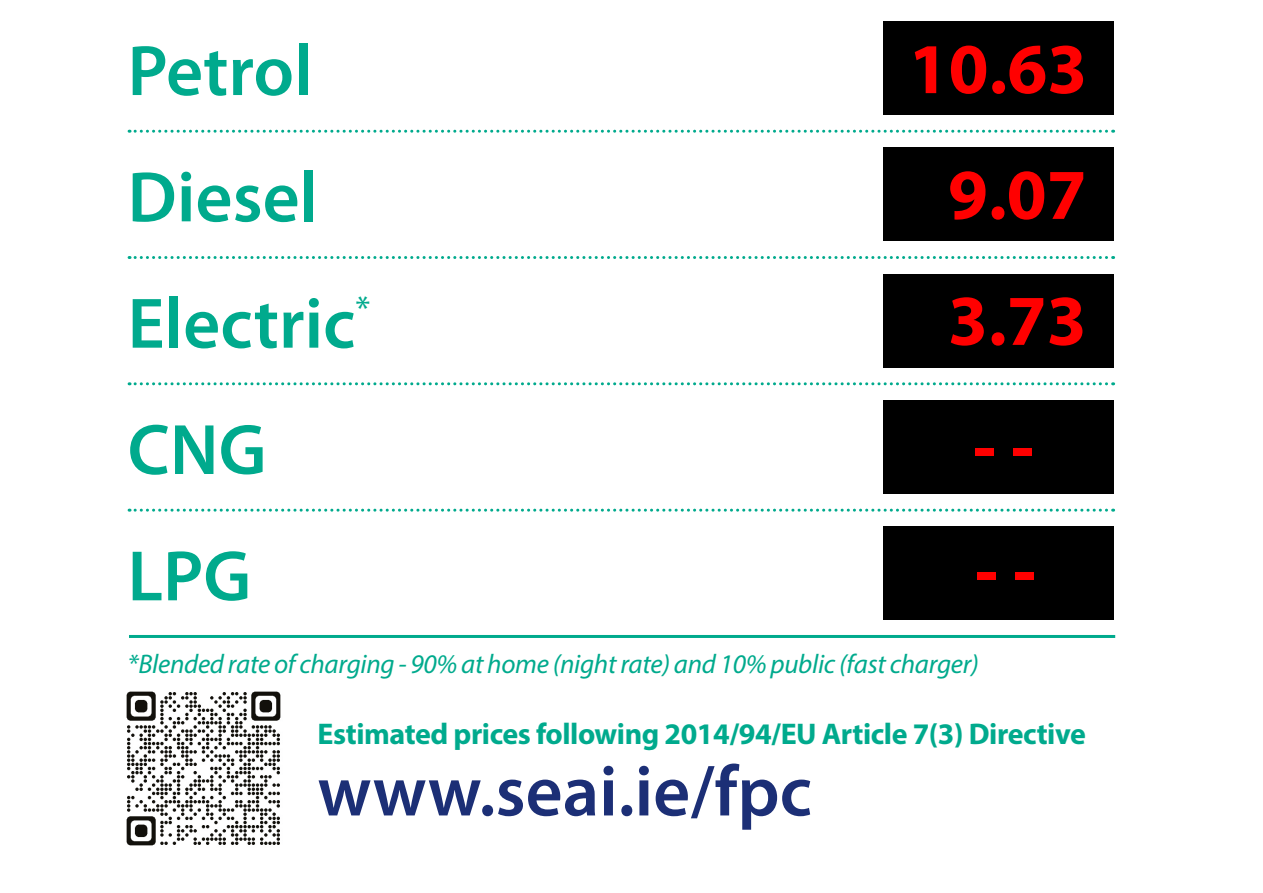
<style>
.page{position:relative;width:1263px;height:893px;background:#fff}
.page>*{position:absolute;margin:0;border:0;box-sizing:border-box;transform-origin:0 0}
.t1{font:600 72px/126.3px "Myriad Pro";color:#00aa8d}
.t2{font:700 72px/125.9px "Myriad Pro";color:#f00;text-align:center}
.t3{font:600 72px "Myriad Pro";color:#1c2f76}
.t4{font:700 30px "Myriad Pro";letter-spacing:-.015em;color:#00aa8d}
.t5{font:italic 27px "Myriad Pro";letter-spacing:-.01em;color:#00aa8d}
</style>
<div class="page">
<svg style="left:129px;top:509px;width:985px;height:3px"></svg>
<svg style="left:129px;top:382px;width:985px;height:3px"></svg>
<svg style="left:129px;top:256px;width:985px;height:3px"></svg>
<svg style="left:129px;top:130px;width:985px;height:3px"></svg>
<hr style="left:129px;top:635px;width:986px;height:3px;background:#00aa8d">
<div style="left:883px;top:21px;width:231px;height:94px;background:#000"></div>
<div style="left:883px;top:148px;width:231px;height:93px;background:#000"></div>
<div style="left:883px;top:274px;width:231px;height:93px;background:#000"></div>
<div style="left:883px;top:400px;width:231px;height:94px;background:#000"></div>
<div style="left:883px;top:526px;width:231px;height:94px;background:#000"></div>
<img style="left:126px;top:691px;width:155px;height:155px">
<h1 class="t1" style="left:128px;top:6px;width:244px">Petrol<br>Diesel<br>Electric<sup>*<br></sup>CNG<br>LPG</h1>
<h1 class="t2" style="left:909px;top:4px;width:180px">10.63<br>9.07<br>3.73</h1>
<h1 class="t2" style="left:973px;top:381px;width:62px">- -</h1>
<h1 class="t2" style="left:975px;top:506px;width:62px">- -</h1>
<p class="t5" style="left:128px;top:648px;width:853px">*Blended rate of charging - 90% at home (night rate) and 10% public (fast charger)</p>
<p class="t4" style="left:318px;top:714px;width:770px">Estimated prices following 2014/94/EU Article 7(3) Directive</p>
<h1 class="t3" style="left:318px;top:745px;width:496px">www.seai.ie/fpc</h1>
</div>
